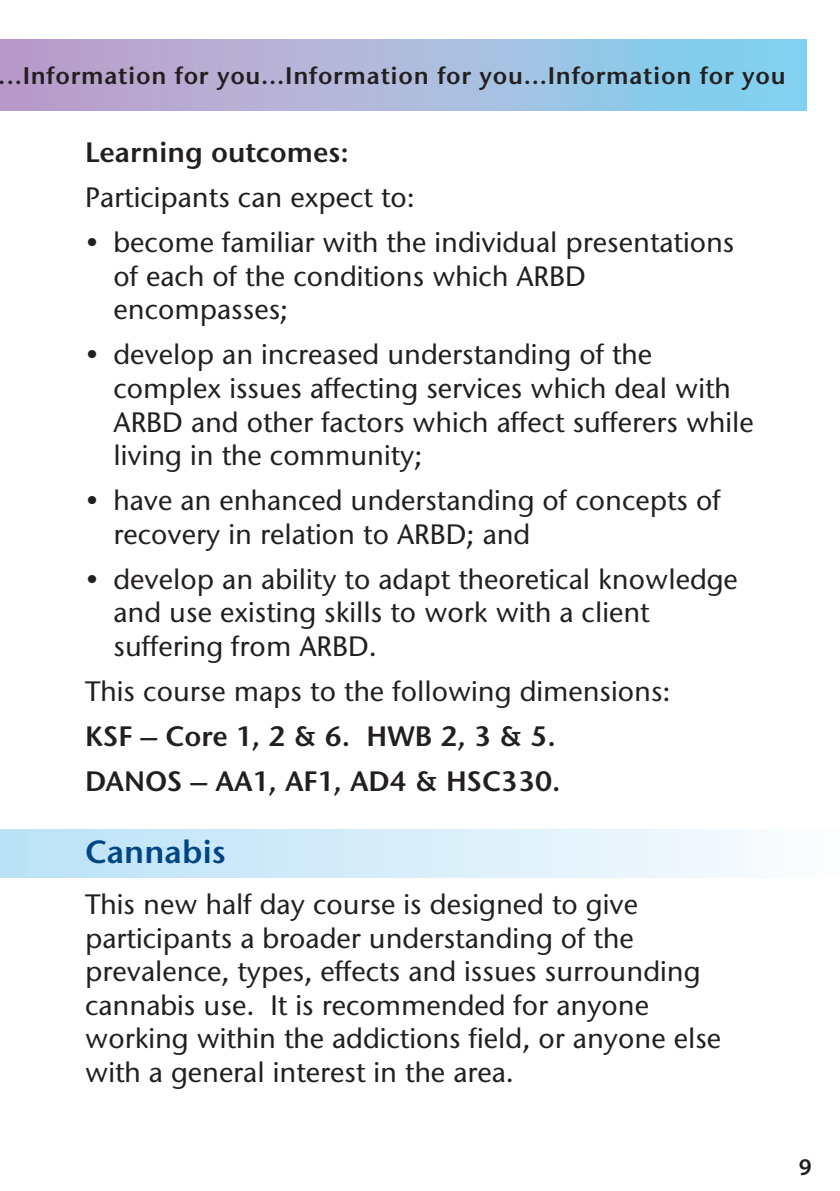
<style>
.page{position:relative;width:840px;height:1191px;background:#fff}
.page>*{position:absolute;margin:0;border:0;box-sizing:border-box;transform-origin:0 0}
.Sub-heading{font:600 32px "Stone Sans ITC Std";color:#004684}
.body{font:500 28px/33.6px "Stone Sans ITC Std";color:#231f20}
.bold_body{font:600 28px "Stone Sans ITC Std";color:#231f20}
.t1{font:600 24px "Stone Sans ITC Std";letter-spacing:.03em;color:#231f20}
.t2{font:600 24px "Myriad Pro";color:#231f20}
</style>
<div class="page">
<div style="left:0;top:40px;width:806px;height:71px;background:linear-gradient(to right,#c79dc8,#85d6f1)"></div>
<div style="left:0;top:830px;width:839px;height:47px;background:linear-gradient(to right,#b9e1f7,#fbfdfe)"></div>
<p class="t1" style="left:-1px;top:60px;width:788px">...Information for you...Information for you...Information for you</p>
<p class="bold_body" style="left:85px;top:135px;width:265px">Learning outcomes:</p>
<p class="body" style="left:85px;top:180px;width:331px">Participants can expect to:</p>
<p class="body" style="left:113px;top:225px;width:622px;text-indent:-28px">• become familiar with the individual presentations of each of the conditions which ARBD encompasses;</p>
<p class="body" style="left:113px;top:338px;width:641px;text-indent:-28px">• develop an increased understanding of the complex issues affecting services which deal with ARBD and other factors which affect sufferers while living in the community;</p>
<p class="body" style="left:113px;top:483px;width:608px;text-indent:-28px">• have an enhanced understanding of concepts of recovery in relation to ARBD; and</p>
<p class="body" style="left:113px;top:562px;width:625px;text-indent:-28px">• develop an ability to adapt theoretical knowledge and use existing skills to work with a client suffering from ARBD.</p>
<p class="body" style="left:85px;top:674px;width:586px">This course maps to the following dimensions:</p>
<p class="bold_body" style="left:85px;top:718px;width:472px">KSF – Core 1, 2 &amp; 6. HWB 2, 3 &amp; 5.</p>
<p class="bold_body" style="left:85px;top:763px;width:477px">DANOS – AA1, AF1, AD4 &amp; HSC330.</p>
<p class="Sub-heading" style="left:85px;top:832px;width:142px">Cannabis</p>
<p class="body" style="left:85px;top:887px;width:637px">This new half day course is designed to give participants a broader understanding of the prevalence, types, effects and issues surrounding cannabis use. It is recommended for anyone working within the addictions field, or anyone else with a general interest in the area.</p>
<p class="t2" style="left:798px;top:1151px;width:14px">9</p>
</div>
